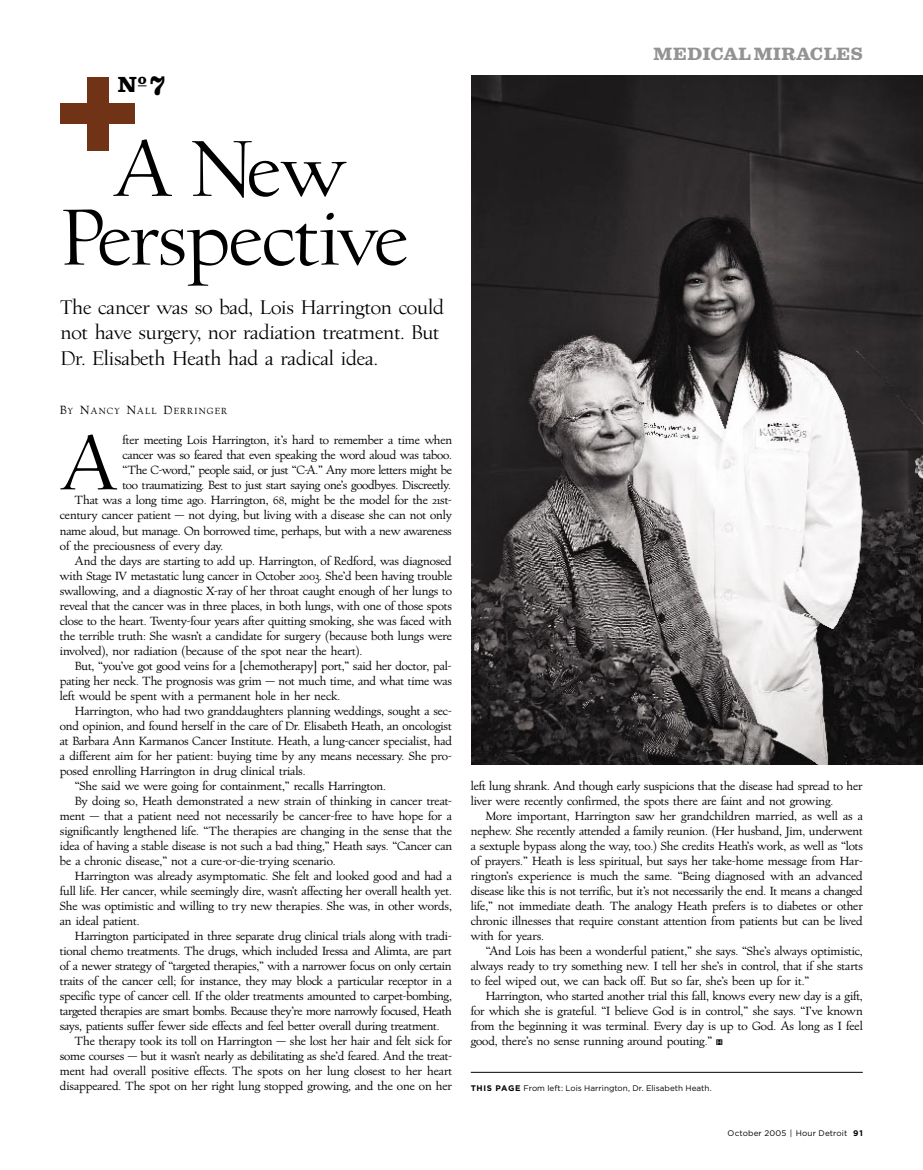
<style>
.page{position:relative;width:923px;height:1170px;background:#fff}
.page>*{position:absolute;margin:0;border:0;box-sizing:border-box;transform-origin:0 0}
.category{font:75px/68.8px "Village Roman Titling";letter-spacing:-.025em;color:#000;text-align:center}
.Body_Copy{font:72.88px "Village Roman Titling";color:#000}
.category-2{font:700 24.38px "Belizio";color:#000}
.category-3{font:700 19.88px "Belizio";color:#000}
.category-4{font:18.75px/25.6px "Village Roman Titling";letter-spacing:-.01em;color:#000}
.category-5{font:700 16.25px "Belizio";color:#939393}
.category-6{font:700 14.62px "Belizio";color:#000}
.Body_Copy-2{font:11.25px/15px "Village";letter-spacing:-.01em;color:#000;text-align:justify}
.Byline{font:8.5px "Village Roman Smallcaps";letter-spacing:.135em;color:#000}
.cutline{font:8.12px "Gotham";letter-spacing:.005em;color:#000}
.s1{font-size:11.25px}
.s2{font-weight:700}
</style>
<div class="page">
<img style="left:471px;top:75px;width:451px;height:690px">
<hr style="left:471px;top:1072px;width:391px;height:1px;background:#000">
<div style="left:87px;top:77px;width:21px;height:73px;background:#703316"></div>
<div style="left:60px;top:103px;width:75px;height:21px;background:#703316"></div>
<p class="category-3" style="left:117px;top:71px;width:21px">N</p>
<p class="category-2" style="left:149px;top:70px;width:19px">7</p>
<p class="category-6" style="left:138px;top:69px;width:10px">o</p>
<p class="category" style="left:60px;top:138px;width:349px">A New<br>Perspective</p>
<p class="category-4" style="left:61px;top:295px;width:385px">The cancer was so bad, Lois Harrington could not have surgery, nor radiation treatment. But<br>Dr. Elisabeth Heath had a radical idea.</p>
<p class="Byline" style="left:60px;top:406px;width:169px"><span class="s1">B</span>Y <span class="s1">N</span>ANCY <span class="s1">N</span>ALL <span class="s1">D</span>ERRINGER</p>
<p class="Body_Copy" style="left:61px;top:420px;width:59px">A</p>
<p class="Body_Copy-2" style="left:122px;top:433px;width:331px">fter meeting Lois Harrington, it’s hard to remember a time when cancer was so feared that even speaking the word aloud was taboo. “The C-word,” people said, or just “C-A.” Any more letters might be too traumatizing. Best to just start saying one’s goodbyes. Discreetly.</p>
<p class="Body_Copy-2" style="left:60px;top:493px;width:393px;text-indent:15px">That was a long time ago. Harrington, 68, might be the model for the 21st&shy;century cancer patient — not dying, but living with a disease she can not only name aloud, but manage. On borrowed time, perhaps, but with a new awareness of the preciousness of every day.</p>
<p class="Body_Copy-2" style="left:60px;top:553px;width:394px;text-indent:15px">And the days are starting to add up. Harrington, of Redford, was diagnosed with Stage IV metastatic lung cancer in October 2003. She’d been having trouble swallowing, and a diagnostic X-ray of her throat caught enough of her lungs to reveal that the cancer was in three places, in both lungs, with one of those spots close to the heart. Twenty-four years after quitting smoking, she was faced with the terrible truth: She wasn’t a candidate for surgery (because both lungs were involved), nor radiation (because of the spot near the heart).</p>
<p class="Body_Copy-2" style="left:60px;top:659px;width:393px;text-indent:15px">But, “you’ve got good veins for a [chemotherapy] port,” said her doctor, pal&shy;pating her neck. The prognosis was grim — not much time, and what time was left would be spent with a permanent hole in her neck.</p>
<p class="Body_Copy-2" style="left:60px;top:704px;width:394px;text-indent:15px">Harrington, who had two granddaughters planning weddings, sought a sec&shy;ond opinion, and found herself in the care of Dr. Elisabeth Heath, an oncologist at Barbara Ann Karmanos Cancer Institute. Heath, a lung-cancer specialist, had a different aim for her patient: buying time by any means necessary. She pro&shy;posed enrolling Harrington in drug clinical trials.</p>
<p class="Body_Copy-2" style="left:75px;top:779px;width:312px">“She said we were going for containment,” recalls Harrington.</p>
<p class="Body_Copy-2" style="left:60px;top:794px;width:394px;text-indent:15px">By doing so, Heath demonstrated a new strain of thinking in cancer treat&shy;ment — that a patient need not necessarily be cancer-free to have hope for a significantly lengthened life. “The therapies are changing in the sense that the idea of having a stable disease is not such a bad thing,” Heath says. “Cancer can be a chronic disease,” not a cure-or-die-trying scenario.</p>
<p class="Body_Copy-2" style="left:60px;top:869px;width:393px;text-indent:15px">Harrington was already asymptomatic. She felt and looked good and had a full life. Her cancer, while seemingly dire, wasn’t affecting her overall health yet.<br>She was optimistic and willing to try new therapies. She was, in other words, an ideal patient.</p>
<p class="Body_Copy-2" style="left:60px;top:929px;width:393px;text-indent:15px">Harrington participated in three separate drug clinical trials along with tradi&shy;tional chemo treatments. The drugs, which included Iressa and Alimta, are part of a newer strategy of “targeted therapies,” with a narrower focus on only certain traits of the cancer cell; for instance, they may block a particular receptor in a specific type of cancer cell. If the older treatments amounted to carpet-bombing, targeted therapies are smart bombs. Because they’re more narrowly focused, Heath says, patients suffer fewer side effects and feel better overall during treatment.</p>
<p class="Body_Copy-2" style="left:60px;top:1034px;width:394px;text-indent:15px">The therapy took its toll on Harrington — she lost her hair and felt sick for some courses — but it wasn’t nearly as debilitating as she’d feared. And the treat&shy;ment had overall positive effects. The spots on her lung closest to her heart disappeared. The spot on her right lung stopped growing, and the one on her</p>
<p class="category-5" style="left:653px;top:43px;width:211px">MEDICAL MIRACLES</p>
<p class="Body_Copy-2" style="left:471px;top:779px;width:393px">left lung shrank. And though early suspicions that the disease had spread to her liver were recently confirmed, the spots there are faint and not growing.</p>
<p class="Body_Copy-2" style="left:471px;top:809px;width:394px;text-indent:15px">More important, Harrington saw her grandchildren married, as well as a nephew. She recently attended a family reunion. (Her husband, Jim, underwent a sextuple bypass along the way, too.) She credits Heath’s work, as well as “lots of prayers.” Heath is less spiritual, but says her take-home message from Har&shy;rington’s experience is much the same. “Being diagnosed with an advanced disease like this is not terrific, but it’s not necessarily the end. It means a changed life,” not immediate death. The analogy Heath prefers is to diabetes or other chronic illnesses that require constant attention from patients but can be lived with for years.</p>
<p class="Body_Copy-2" style="left:471px;top:944px;width:393px;text-indent:15px">“And Lois has been a wonderful patient,” she says. “She’s always optimistic, always ready to try something new. I tell her she’s in control, that if she starts to feel wiped out, we can back off. But so far, she’s been up for it.”</p>
<p class="Body_Copy-2" style="left:471px;top:989px;width:393px;text-indent:15px">Harrington, who started another trial this fall, knows every new day is a gift, for which she is grateful. “I believe God is in control,” she says. “I’ve known from the beginning it was terminal. Every day is up to God. As long as I feel good, there’s no sense running around pouting.”</p>
<p class="cutline" style="left:471px;top:1084px;width:242px"><span class="s2">THIS PAGE</span> From left: Lois Harrington, Dr. Elisabeth Heath.</p>
<p class="cutline" style="left:727px;top:1129px;width:137px">October 2005 | Hour Detroit <span class="s2">91</span></p>
</div>
